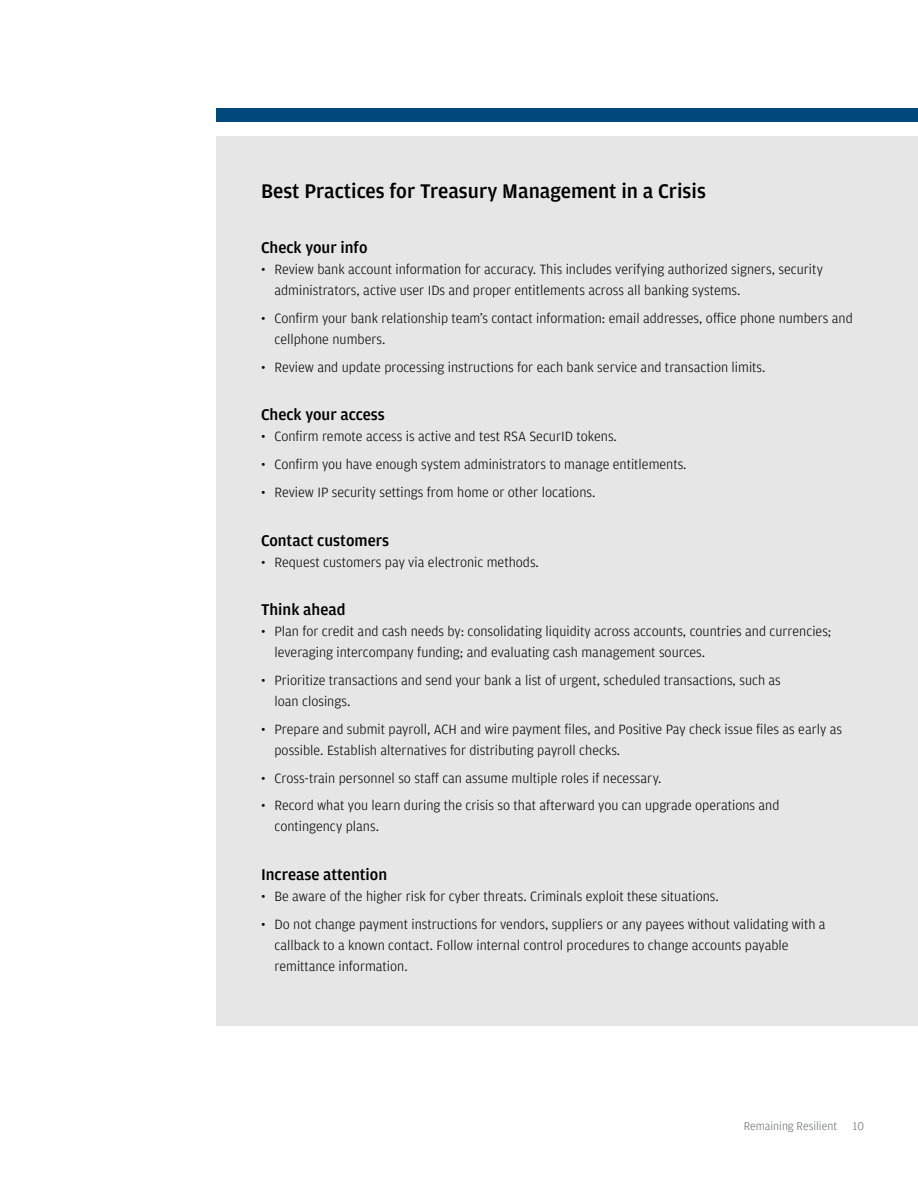
<style>
.page{position:relative;width:918px;height:1188px;background:#fff}
.page>*{position:absolute;margin:0;border:0;box-sizing:border-box;transform-origin:0 0}
.t1{font:500 21px "Amplitude";color:#000}
.t2{font:500 16.5px "Amplitude";color:#000}
.t3{font:300 14.25px/21px "Amplitude";color:#000}
.t4{font:300 12px "Amplitude";color:#6c6e6e}
</style>
<div class="page">
<div style="left:216px;top:108px;width:702px;height:14px;background:#00477b"></div>
<div style="left:216px;top:136px;width:702px;height:890px;background:#e5e6e5"></div>
<p class="t1" style="left:261px;top:178px;width:446px">Best Practices for Treasury Management in a Crisis</p>
<p class="t2" style="left:261px;top:237px;width:108px">Check your info</p>
<p class="t3" style="left:274px;top:259px;width:550px;text-indent:-14px">• Review bank account information for accuracy. This includes verifying authorized signers, security administrators, active user IDs and proper entitlements across all banking systems.</p>
<p class="t3" style="left:274px;top:307px;width:580px;text-indent:-14px">• Confirm your bank relationship team’s contact information: email addresses, office phone numbers and cellphone numbers.</p>
<p class="t3" style="left:261px;top:356px;width:506px">• Review and update processing instructions for each bank service and transaction limits.</p>
<p class="t2" style="left:261px;top:405px;width:125px">Check your access</p>
<p class="t3" style="left:261px;top:426px;width:357px">• Confirm remote access is active and test RSA SecurID tokens.</p>
<p class="t3" style="left:261px;top:454px;width:427px">• Confirm you have enough system administrators to manage entitlements.</p>
<p class="t3" style="left:261px;top:481px;width:336px">• Review IP security settings from home or other locations.</p>
<p class="t2" style="left:261px;top:530px;width:130px">Contact customers</p>
<p class="t3" style="left:261px;top:551px;width:279px">• Request customers pay via electronic methods.</p>
<p class="t2" style="left:261px;top:600px;width:86px">Think ahead</p>
<p class="t3" style="left:274px;top:621px;width:558px;text-indent:-14px">• Plan for credit and cash needs by: consolidating liquidity across accounts, countries and currencies; leveraging intercompany funding; and evaluating cash management sources.</p>
<p class="t3" style="left:274px;top:670px;width:508px;text-indent:-14px">• Prioritize transactions and send your bank a list of urgent, scheduled transactions, such as loan closings.</p>
<p class="t3" style="left:274px;top:718px;width:569px;text-indent:-14px">• Prepare and submit payroll, ACH and wire payment files, and Positive Pay check issue files as early as possible. Establish alternatives for distributing payroll checks.</p>
<p class="t3" style="left:261px;top:767px;width:402px">• Cross-train personnel so staff can assume multiple roles if necessary.</p>
<p class="t3" style="left:274px;top:795px;width:507px;text-indent:-14px">• Record what you learn during the crisis so that afterward you can upgrade operations and contingency plans.</p>
<p class="t2" style="left:261px;top:864px;width:128px">Increase attention</p>
<p class="t3" style="left:261px;top:886px;width:459px">• Be aware of the higher risk for cyber threats. Criminals exploit these situations.</p>
<p class="t3" style="left:274px;top:913px;width:553px;text-indent:-14px">• Do not change payment instructions for vendors, suppliers or any payees without validating with a callback to a known contact. Follow internal control procedures to change accounts payable remittance information.</p>
<p class="t4" style="left:744px;top:1119px;width:95px">Remaining Resilient</p>
<p class="t4" style="left:853px;top:1119px;width:13px">10</p>
</div>
